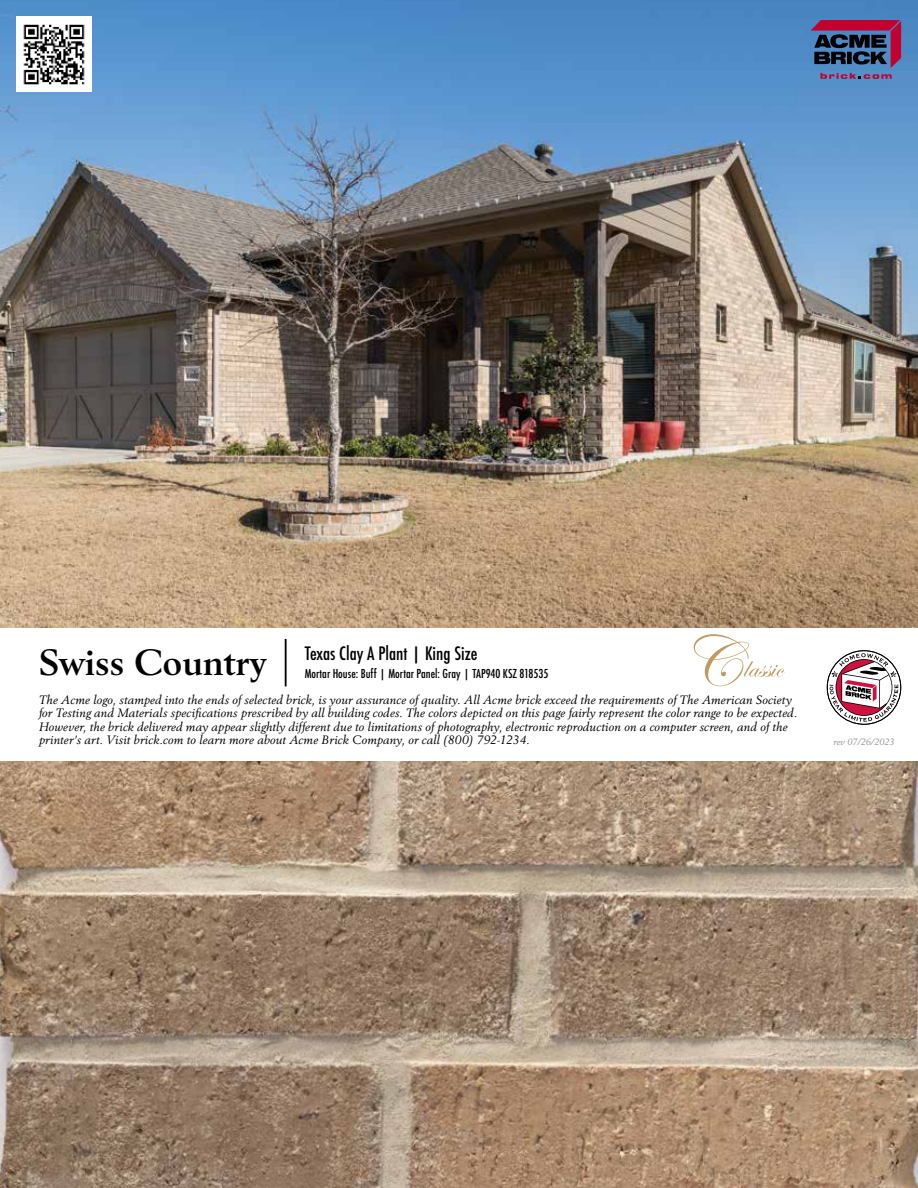
<style>
.page{position:relative;width:918px;height:1188px;background:#fff}
.page>*{position:absolute;margin:0;border:0;box-sizing:border-box;transform-origin:0 0}
.t1{font:700 36px "Berling LT Std";color:#000}
.t2{font:500 condensed 18px "Futura";color:#000}
.t3{font:italic 12px/13.5px "Berling LT Std";letter-spacing:.015em;color:#000}
.t4{font:500 condensed 12px "Futura";color:#000}
.t5{font:italic 9px "Berling LT Std";color:#918f8f}
</style>
<div class="page">
<svg style="left:827px;top:650px;width:74px;height:75px"></svg>
<img style="left:0;top:0;width:918px;height:627px">
<img style="left:0;top:761px;width:918px;height:427px">
<img style="left:17px;top:17px;width:74px;height:74px">
<hr style="left:285px;top:639px;width:1px;height:47px;background:#000">
<svg style="left:811px;top:20px;width:90px;height:59px;background:#59446d"></svg>
<svg style="left:694px;top:634px;width:91px;height:52px"></svg>
<h1 class="t1" style="left:39px;top:642px;width:229px">Swiss Country</h1>
<h2 class="t2" style="left:305px;top:641px;width:174px">Texas Clay A Plant | King Size</h2>
<p class="t4" style="left:305px;top:666px;width:245px">Mortar House: Buff | Mortar Panel: Gray | TAP940 KSZ 818535</p>
<p class="t3" style="left:39px;top:693px;width:760px">The Acme logo, stamped into the ends of selected brick, is your assurance of quality. All Acme brick exceed the requirements of The American Society for Testing and Materials specifications prescribed by all building codes. The colors depicted on this page fairly represent the color range to be expected.<br>However, the brick delivered may appear slightly different due to limitations of photography, electronic reproduction on a computer screen, and of the printer’s art. Visit brick.com to learn more about Acme Brick Company, or call (800) 792-1234.</p>
<p class="t5" style="left:834px;top:736px;width:62px">rev 07/26/2023</p>
</div>
